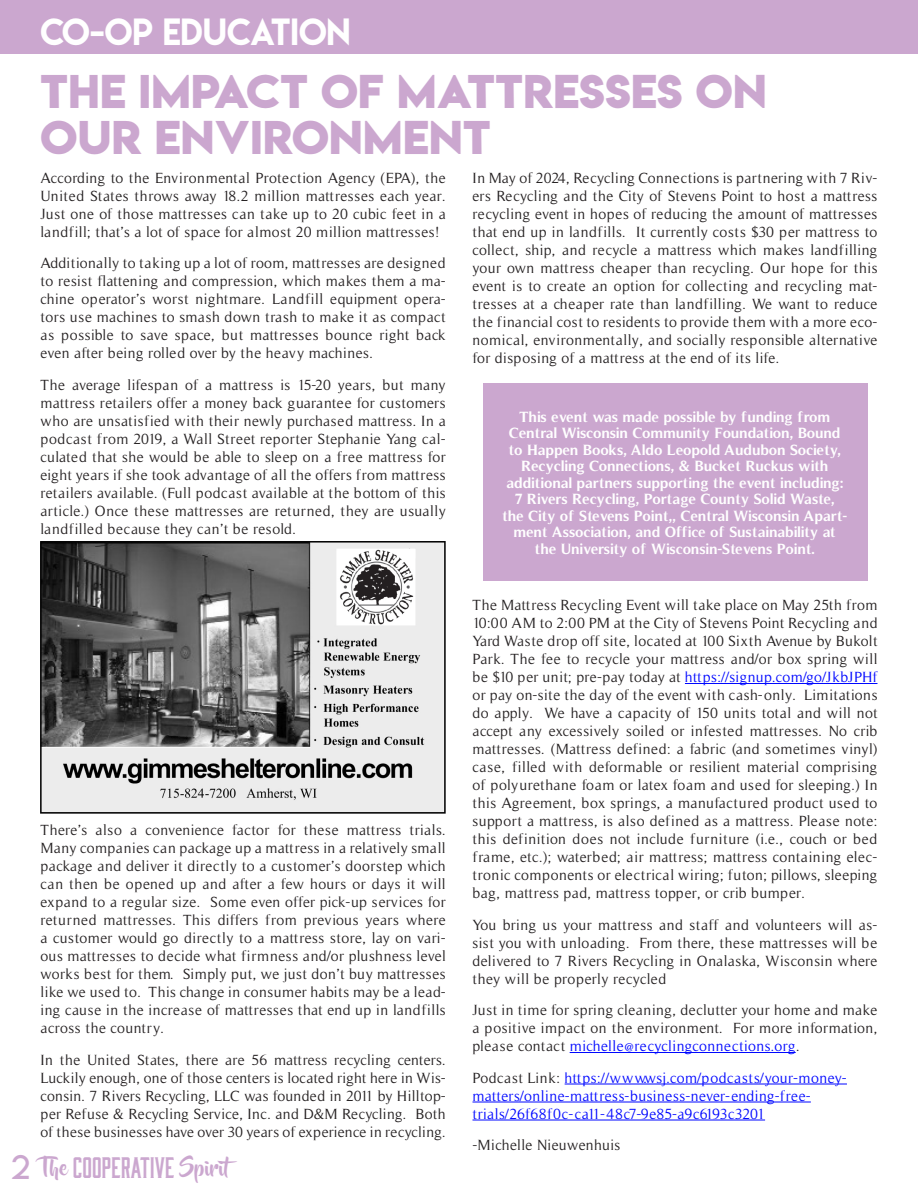
<style>
.page{position:relative;width:918px;height:1188px;background:#fff}
.page>*{position:absolute;margin:0;border:0;box-sizing:border-box;transform-origin:0 0}
.t1{font:42px/46.5px "Lemon Milkbold";letter-spacing:.01em;color:#cba7cf}
.t2{font:33.6px "Lemon Milk";color:#fff}
.t3{font:30px "Moonshiner";color:#cba7cf}
.t4{font:15px/18px "Timeless";letter-spacing:.025em;color:#231f20;text-align:justify}
.t5{font:700 15px/16.5px "Timeless";color:#fff;text-align:center}
.t6{font:15px/18px "Timeless";letter-spacing:.03em;color:#0007ff}
.s1{font-family:"Lemon Milklight";font-size:33px}
.s2{font-family:"Beyond The Mountains";font-size:21px}
.s3{color:#0007ff}
.s4{color:#231f20}
</style>
<div class="page">
<div style="left:0;top:0;width:918px;height:54px;background:#cba7cf"></div>
<hr style="left:685px;top:683px;width:192px;height:1px;background:#0007ff">
<hr style="left:570px;top:1052px;width:226px;height:1px;background:#0007ff">
<hr style="left:565px;top:1084px;width:282px;height:1px;background:#0007ff">
<hr style="left:472px;top:1102px;width:339px;height:1px;background:#0007ff">
<hr style="left:472px;top:1120px;width:293px;height:1px;background:#0007ff">
<div style="left:483px;top:383px;width:384px;height:198px;background:#cba7cf"></div>
<img style="left:41px;top:541px;width:405px;height:273px">
<p class="t2" style="left:40px;top:8px;width:312px">CO-OP EDUCATION</p>
<p class="t1" style="left:40px;top:68px;width:728px">THE IMPACT OF MATTRESSES ON<br>OUR ENVIRONMENT</p>
<p class="t4" style="left:40px;top:169px;width:407px">According to the Environmental Protection Agency (EPA), the United States throws away 18.2 million mattresses each year.<br>Just one of those mattresses can take up to 20 cubic feet in a landfill; that’s a lot of space for almost 20 million mattresses!</p>
<p class="t4" style="left:40px;top:254px;width:407px">Additionally to taking up a lot of room, mattresses are designed to resist flattening and compression, which makes them a ma&shy;chine operator’s worst nightmare. Landfill equipment opera&shy;tors use machines to smash down trash to make it as compact as possible to save space, but mattresses bounce right back even after being rolled over by the heavy machines.</p>
<p class="t4" style="left:40px;top:376px;width:407px">The average lifespan of a mattress is 15-20 years, but many mattress retailers offer a money back guarantee for customers who are unsatisfied with their newly purchased mattress. In a podcast from 2019, a Wall Street reporter Stephanie Yang cal&shy;culated that she would be able to sleep on a free mattress for eight years if she took advantage of all the offers from mattress retailers available. (Full podcast available at the bottom of this article.) Once these mattresses are returned, they are usually landfilled because they can’t be resold.</p>
<p class="t4" style="left:40px;top:821px;width:407px">There’s also a convenience factor for these mattress trials.<br>Many companies can package up a mattress in a relatively small package and deliver it directly to a customer’s doorstep which can then be opened up and after a few hours or days it will expand to a regular size. Some even offer pick-up services for returned mattresses. This differs from previous years where a customer would go directly to a mattress store, lay on vari&shy;ous mattresses to decide what firmness and/or plushness level works best for them. Simply put, we just don’t buy mattresses like we used to. This change in consumer habits may be a lead&shy;ing cause in the increase of mattresses that end up in landfills across the country.</p>
<p class="t4" style="left:40px;top:1051px;width:407px">In the United States, there are 56 mattress recycling centers.<br>Luckily enough, one of those centers is located right here in Wis&shy;consin. 7 Rivers Recycling, LLC was founded in 2011 by Hilltop&shy;per Refuse &amp; Recycling Service, Inc. and D&amp;M Recycling. Both of these businesses have over 30 years of experience in recycling.</p>
<h3 class="t3" style="left:11px;top:1151px;width:233px"><span class="s1">2</span> <span class="s2">The</span> COOPERATIVE <span class="s2">Spirit</span></h3>
<p class="t4" style="left:472px;top:169px;width:407px">In May of 2024, Recycling Connections is partnering with 7 Riv&shy;ers Recycling and the City of Stevens Point to host a mattress recycling event in hopes of reducing the amount of mattresses that end up in landfills. It currently costs $30 per mattress to collect, ship, and recycle a mattress which makes landfilling your own mattress cheaper than recycling. Our hope for this event is to create an option for collecting and recycling mat&shy;tresses at a cheaper rate than landfilling. We want to reduce the financial cost to residents to provide them with a more eco&shy;nomical, environmentally, and socially responsible alternative for disposing of a mattress at the end of its life.</p>
<p class="t5" style="left:502px;top:408px;width:347px">This event was made possible by funding from Central Wisconsin Community Foundation, Bound to Happen Books, Aldo Leopold Audubon Society, Recycling Connections, &amp; Bucket Ruckus with additional partners supporting the event including:<br>7 Rivers Recycling, Portage County Solid Waste, the City of Stevens Point,, Central Wisconsin Apart&shy;ment Association, and Office of Sustainability at the University of Wisconsin-Stevens Point.</p>
<p class="t4" style="left:472px;top:596px;width:407px">The Mattress Recycling Event will take place on May 25th from 10:00 AM to 2:00 PM at the City of Stevens Point Recycling and Yard Waste drop off site, located at 100 Sixth Avenue by Bukolt Park. The fee to recycle your mattress and/or box spring will be $10 per unit; pre-pay today at <span class="s3">https://signup.com/go/JkbJPHf </span>or pay on-site the day of the event with cash-only. Limitations do apply. We have a capacity of 150 units total and will not accept any excessively soiled or infested mattresses. No crib mattresses. (Mattress defined: a fabric (and sometimes vinyl) case, filled with deformable or resilient material comprising of polyurethane foam or latex foam and used for sleeping.) In this Agreement, box springs, a manufactured product used to support a mattress, is also defined as a mattress. Please note: this definition does not include furniture (i.e., couch or bed frame, etc.); waterbed; air mattress; mattress containing elec&shy;tronic components or electrical wiring; futon; pillows, sleeping bag, mattress pad, mattress topper, or crib bumper.</p>
<p class="t4" style="left:472px;top:916px;width:407px">You bring us your mattress and staff and volunteers will as&shy;sist you with unloading. From there, these mattresses will be delivered to 7 Rivers Recycling in Onalaska, Wisconsin where they will be properly recycled</p>
<p class="t4" style="left:472px;top:1001px;width:407px">Just in time for spring cleaning, declutter your home and make a positive impact on the environment. For more information, please contact <span class="s3">michelle@recyclingconnections.org</span>.</p>
<p class="t6" style="left:472px;top:1069px;width:376px"><span class="s4">Podcast Link:</span> https://www.wsj.com/podcasts/your-money&shy;matters/online-mattress-business-never-ending-free&shy;trials/26f68f0c-ca11-48c7-9e85-a9c6193c3201</p>
<p class="t4" style="left:472px;top:1136px;width:149px">-Michelle Nieuwenhuis</p>
</div>
